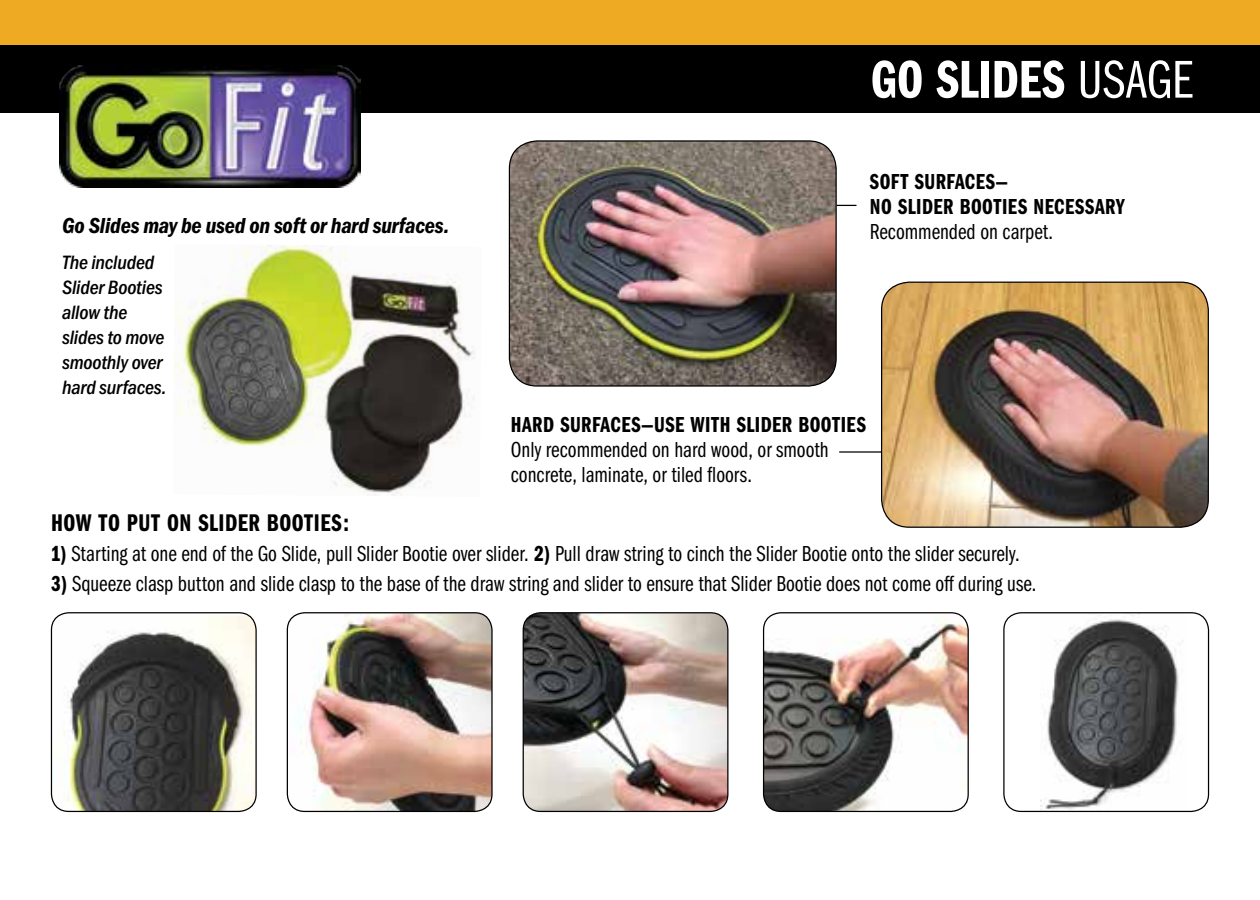
<style>
.page{position:relative;width:1260px;height:900px;background:#fff}
.page>*{position:absolute;margin:0;border:0;box-sizing:border-box;transform-origin:0 0}
.t1{font:55px "Franklin Gothic URW Com Dem";color:#fff}
.t2{font:25px "Franklin Gothic URW Com Dem";letter-spacing:.02em;color:#000}
.t3{font:22.5px/25px "Franklin Gothic URW Com Boo";color:#000}
.t4{font:22.5px/25px "Franklin Gothic URW Com Dem";letter-spacing:.02em;color:#000}
.t5{font:22.5px "Franklin Gothic URW Con Dem Ita";letter-spacing:-.01em;color:#000}
.t6{font:20px/25px "Franklin Gothic URW Con Med Ita";letter-spacing:-.01em;color:#000}
.s1{font-family:"Franklin Gothic URW Com Boo"}
.s2{font-family:"Franklin Gothic URW Com Dem"}
</style>
<div class="page">
<div style="left:0;top:0;width:1260px;height:112px;background:#efaa23"></div>
<div style="left:0;top:45px;width:1260px;height:67px;background:#000"></div>
<img style="left:60px;top:65px;width:300px;height:123px">
<img style="left:174px;top:245px;width:301px;height:251px">
<img style="left:51px;top:616px;width:205px;height:195px">
<div style="left:51px;top:612px;width:206px;height:200px;border:1px solid #000;border-radius:17px"></div>
<img style="left:287px;top:614px;width:204px;height:197px">
<div style="left:287px;top:612px;width:206px;height:200px;border:1px solid #000;border-radius:17px"></div>
<img style="left:523px;top:613px;width:205px;height:198px">
<div style="left:523px;top:612px;width:205px;height:200px;border:1px solid #000;border-radius:17px"></div>
<img style="left:764px;top:613px;width:204px;height:198px">
<div style="left:763px;top:612px;width:206px;height:200px;border:1px solid #000;border-radius:17px"></div>
<img style="left:1041px;top:614px;width:142px;height:196px">
<div style="left:1003px;top:612px;width:206px;height:200px;border:1px solid #000;border-radius:17px"></div>
<img style="left:509px;top:141px;width:327px;height:245px">
<div style="left:509px;top:140px;width:328px;height:247px;border:1px solid #000;border-radius:28px"></div>
<img style="left:882px;top:282px;width:326px;height:245px">
<div style="left:881px;top:282px;width:328px;height:246px;border:1px solid #000;border-radius:28px"></div>
<svg style="left:837px;top:205px;width:19px;height:1px"></svg>
<hr style="left:839px;top:451px;width:43px;height:2px;background:#000">
<h1 class="t1" style="left:871px;top:48px;width:323px">GO SLIDES <span class="s1">USAGE</span></h1>
<p class="t4" style="left:870px;top:169px;width:257px">SOFT SURFACES—<br>NO SLIDER BOOTIES NECESSARY</p>
<p class="t5" style="left:62px;top:213px;width:389px">Go Slides may be used on soft or hard surfaces.</p>
<p class="t3" style="left:870px;top:219px;width:185px">Recommended on carpet.</p>
<p class="t6" style="left:62px;top:250px;width:106px">The included<br>Slider Booties allow the slides to move smoothly over hard surfaces.</p>
<p class="t4" style="left:511px;top:412px;width:357px">HARD SURFACES—USE WITH SLIDER BOOTIES</p>
<p class="t3" style="left:511px;top:438px;width:319px">Only recommended on hard wood, or smooth concrete, laminate, or tiled floors.</p>
<p class="t2" style="left:51px;top:509px;width:299px">HOW TO PUT ON SLIDER BOOTIES:</p>
<p class="t3" style="left:51px;top:542px;width:970px"><span class="s2">1)</span> Starting at one end of the Go Slide, pull Slider Bootie over slider. <span class="s2">2)</span> Pull draw string to cinch the Slider Bootie onto the slider securely.</p>
<p class="t3" style="left:51px;top:572px;width:987px"><span class="s2">3)</span> Squeeze clasp button and slide clasp to the base of the draw string and slider to ensure that Slider Bootie does not come off during use.</p>
</div>
